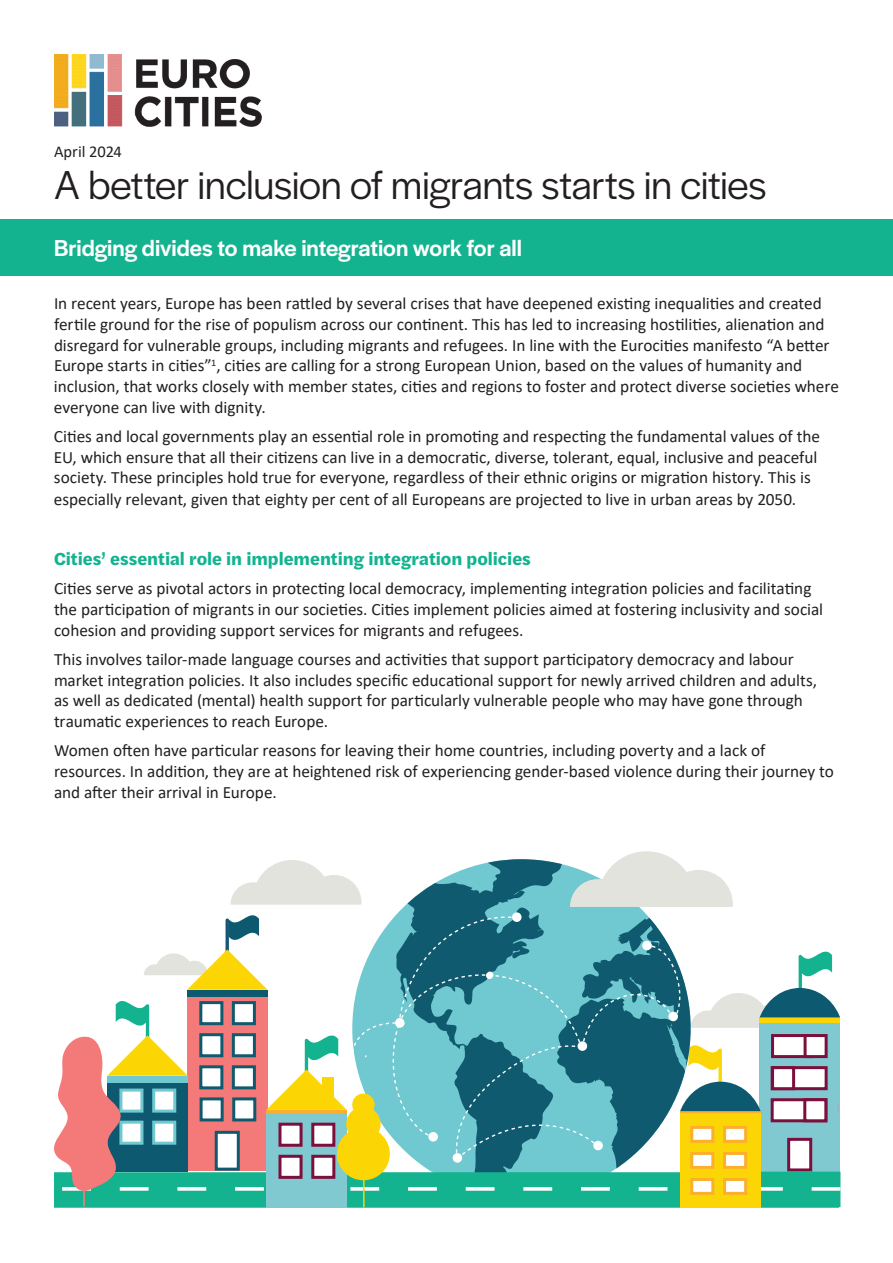
<style>
.page{position:relative;width:893px;height:1263px;background:#fff}
.page>*{position:absolute;margin:0;border:0;box-sizing:border-box;transform-origin:0 0}
.t1{font:42px "Halyard Display";letter-spacing:-.01em;color:#231f20}
.t2{font:500 24px "Halyard Display";color:#fff}
.t3{font:700 18px "Halyard Text";letter-spacing:-.005em;color:#13b38f}
.t4{font:17.25px/20.7px "Calibri";letter-spacing:-.005em;color:#231f20}
.t5{font:16.5px "Calibri";letter-spacing:-.005em;color:#231f20}
</style>
<div class="page">
<img style="left:54px;top:54px;width:207px;height:72px">
<div style="left:0;top:219px;width:893px;height:57px;background:#13b38f"></div>
<svg style="left:54px;top:851px;width:786px;height:357px"></svg>
<p class="t5" style="left:54px;top:140px;width:70px">April 2024</p>
<h1 class="t1" style="left:54px;top:156px;width:714px">A better inclusion of migrants starts in cities</h1>
<h2 class="t2" style="left:54px;top:230px;width:470px">Bridging divides to make integration work for all</h2>
<p class="t4" style="left:54px;top:293px;width:786px">In recent years, Europe has been rattled by several crises that have deepened existing inequalities and created fertile ground for the rise of populism across our continent. This has led to increasing hostilities, alienation and disregard for vulnerable groups, including migrants and refugees. In line with the Eurocities manifesto “A better Europe starts in cities”<sup>1</sup>, cities are calling for a strong European Union, based on the values of humanity and inclusion, that works closely with member states, cities and regions to foster and protect diverse societies where everyone can live with dignity.</p>
<p class="t4" style="left:54px;top:425px;width:767px">Cities and local governments play an essential role in promoting and respecting the fundamental values of the EU, which ensure that all their citizens can live in a democratic, diverse, tolerant, equal, inclusive and peaceful society. These principles hold true for everyone, regardless of their ethnic origins or migration history. This is especially relevant, given that eighty per cent of all Europeans are projected to live in urban areas by 2050.</p>
<p class="t3" style="left:54px;top:545px;width:478px">Cities’ essential role in implementing integration policies</p>
<p class="t4" style="left:54px;top:578px;width:771px">Cities serve as pivotal actors in protecting local democracy, implementing integration policies and facilitating the participation of migrants in our societies. Cities implement policies aimed at fostering inclusivity and social cohesion and providing support services for migrants and refugees.</p>
<p class="t4" style="left:54px;top:648px;width:764px">This involves tailor-made language courses and activities that support participatory democracy and labour market integration policies. It also includes specific educational support for newly arrived children and adults, as well as dedicated (mental) health support for particularly vulnerable people who may have gone through traumatic experiences to reach Europe.</p>
<p class="t4" style="left:54px;top:740px;width:781px">Women often have particular reasons for leaving their home countries, including poverty and a lack of resources. In addition, they are at heightened risk of experiencing gender-based violence during their journey to and after their arrival in Europe.</p>
</div>
